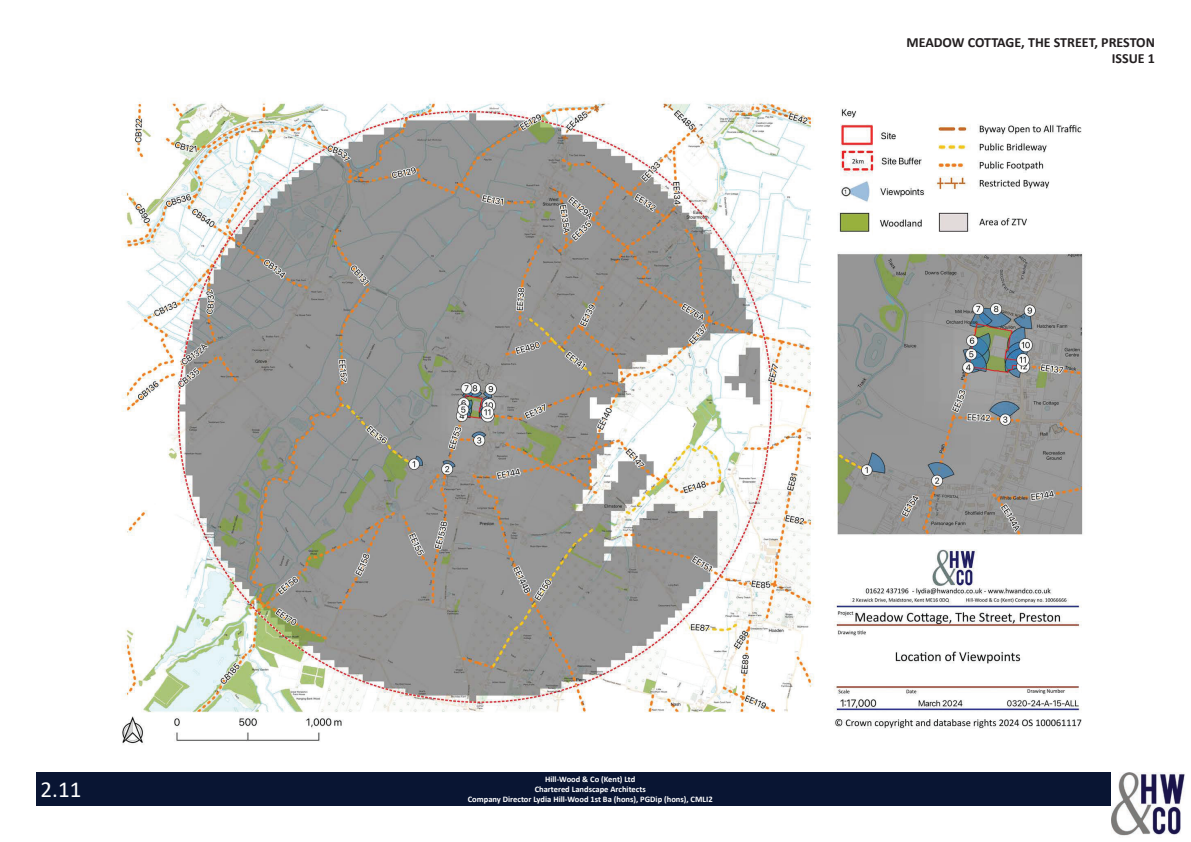
<style>
.page{position:relative;width:1191px;height:842px;background:#fff}
.page>*{position:absolute;margin:0;border:0;box-sizing:border-box;transform-origin:0 0}
.t1{font:23px "Calibri";color:#fff}
.t2{font:700 14px/16.8px "Calibri";color:#231f20;text-align:right}
.t3{font:700 8.5px/10.2px "Calibri";color:#fff;text-align:center}
</style>
<div class="page">
<div style="left:36px;top:773px;width:1119px;height:33px;background:#091533"></div>
<img style="left:1111px;top:773px;width:74px;height:63px">
<img style="left:121px;top:101px;width:962px;height:643px">
<h1 class="t1" style="left:41px;top:773px;width:42px">2.11</h1>
<h2 class="t2" style="left:906px;top:33px;width:250px">MEADOW COTTAGE, THE STREET, PRESTON<br>ISSUE 1</h2>
<p class="t3" style="left:468px;top:773px;width:246px">Hill-Wood &amp; Co (Kent) Ltd<br>Chartered Landscape Architects<br>Company Director Lydia Hill-Wood 1st Ba (hons), PGDip (hons), CMLI2</p>
</div>
